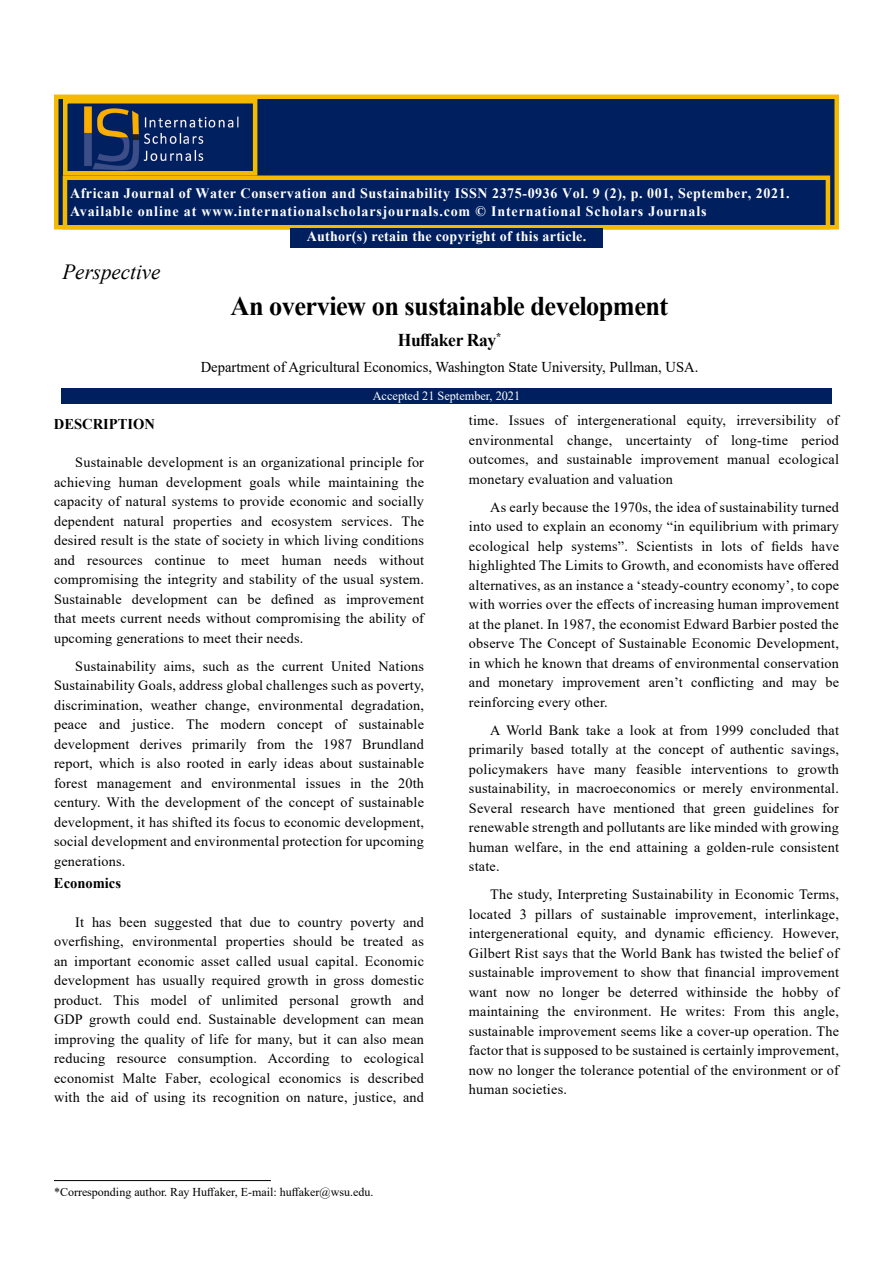
<style>
.page{position:relative;width:893px;height:1263px;background:#fff}
.page>*{position:absolute;margin:0;border:0;box-sizing:border-box;transform-origin:0 0}
.t1{font:700 27px "Times New Roman";letter-spacing:-.02em;color:#000}
.t2{font:italic 21.6px "Times New Roman";color:#000}
.t3{font:700 18px "Times New Roman";letter-spacing:-.02em;color:#000}
.t4{font:15px "Times New Roman";color:#000}
.t5{font:700 15px "Times New Roman";color:#000}
.t6{font:700 14.4px/17.2px "Times New Roman";letter-spacing:.06em;color:#fff}
.t7{font:700 14.4px "Times New Roman";letter-spacing:.02em;color:#fff}
.t8{font:14.25px/19.5px "Times New Roman";letter-spacing:.015em;color:#000;text-align:justify}
.t9{font:12.6px "Times New Roman";color:#fff}
.t10{font:12px "Times New Roman";color:#000}
</style>
<div class="page">
<div style="left:54px;top:94px;width:785px;height:136px;background:#001f5f;border:4px solid #f5ba00"></div>
<div style="left:63px;top:176px;width:767px;height:54px;background:#001f5f;border:4px solid #f5ba00"></div>
<img style="left:84px;top:106px;width:155px;height:65px">
<div style="left:63px;top:99px;width:194px;height:77px;border:4px solid #f5ba00"></div>
<div style="left:290px;top:228px;width:313px;height:20px;background:#001f5f"></div>
<div style="left:61px;top:388px;width:771px;height:16px;background:#001f5f"></div>
<hr style="left:54px;top:1180px;width:217px;height:1px;background:#000">
<p class="t6" style="left:70px;top:184px;width:721px">African Journal of Water Conservation and Sustainability ISSN 2375-0936 Vol. 9 (2), p. 001, September, 2021.<br>Available online at www.internationalscholarsjournals.com © International Scholars Journals</p>
<p class="t7" style="left:307px;top:225px;width:281px">Author(s) retain the copyright of this article.</p>
<h2 class="t2" style="left:62px;top:257px;width:100px">Perspective</h2>
<h1 class="t1" style="left:231px;top:286px;width:439px">An overview on sustainable development</h1>
<p class="t3" style="left:398px;top:327px;width:105px">Huffaker Ray<sup>*</sup></p>
<p class="t4" style="left:201px;top:357px;width:499px">Department of Agricultural Economics, Washington State University, Pullman, USA.</p>
<p class="t9" style="left:373px;top:387px;width:149px">Accepted 21 September, 2021</p>
<p class="t5" style="left:54px;top:413px;width:103px">DESCRIPTION</p>
<p class="t8" style="left:54px;top:452px;width:372px;text-indent:21px">Sustainable development is an organizational principle for achieving human development goals while maintaining the capacity of natural systems to provide economic and socially dependent natural properties and ecosystem services. The desired result is the state of society in which living conditions and resources continue to meet human needs without compromising the integrity and stability of the usual system.<br>Sustainable development can be defined as improvement that meets current needs without compromising the ability of upcoming generations to meet their needs.</p>
<p class="t8" style="left:54px;top:656px;width:372px;text-indent:21px">Sustainability aims, such as the current United Nations Sustainability Goals, address global challenges such as poverty, discrimination, weather change, environmental degradation, peace and justice. The modern concept of sustainable development derives primarily from the 1987 Brundland report, which is also rooted in early ideas about sustainable forest management and environmental issues in the 20th century. With the development of the concept of sustainable development, it has shifted its focus to economic development, social development and environmental protection for upcoming generations.</p>
<p class="t5" style="left:54px;top:872px;width:69px">Economics</p>
<p class="t8" style="left:54px;top:912px;width:372px;text-indent:21px">It has been suggested that due to country poverty and overfishing, environmental properties should be treated as an important economic asset called usual capital. Economic development has usually required growth in gross domestic product. This model of unlimited personal growth and GDP growth could end. Sustainable development can mean improving the quality of life for many, but it can also mean reducing resource consumption. According to ecological economist Malte Faber, ecological economics is described with the aid of using its recognition on nature, justice, and</p>
<p class="t8" style="left:469px;top:410px;width:372px">time. Issues of intergenerational equity, irreversibility of environmental change, uncertainty of long-time period outcomes, and sustainable improvement manual ecological monetary evaluation and valuation</p>
<p class="t8" style="left:469px;top:497px;width:372px;text-indent:21px">As early because the 1970s, the idea of sustainability turned into used to explain an economy “in equilibrium with primary ecological help systems”. Scientists in lots of fields have highlighted The Limits to Growth, and economists have offered alternatives, as an instance a ‘steady-country economy’, to cope with worries over the effects of increasing human improvement at the planet. In 1987, the economist Edward Barbier posted the observe The Concept of Sustainable Economic Development, in which he known that dreams of environmental conservation and monetary improvement aren’t conflicting and may be reinforcing every other.</p>
<p class="t8" style="left:469px;top:720px;width:372px;text-indent:21px">A World Bank take a look at from 1999 concluded that primarily based totally at the concept of authentic savings, policymakers have many feasible interventions to growth sustainability, in macroeconomics or merely environmental.<br>Several research have mentioned that green guidelines for renewable strength and pollutants are like minded with growing human welfare, in the end attaining a golden-rule consistent state.</p>
<p class="t8" style="left:469px;top:884px;width:372px;text-indent:21px">The study, Interpreting Sustainability in Economic Terms, located 3 pillars of sustainable improvement, interlinkage, intergenerational equity, and dynamic efficiency. However, Gilbert Rist says that the World Bank has twisted the belief of sustainable improvement to show that financial improvement want now no longer be deterred withinside the hobby of maintaining the environment. He writes: From this angle, sustainable improvement seems like a cover-up operation. The factor that is supposed to be sustained is certainly improvement, now no longer the tolerance potential of the environment or of human societies.</p>
<p class="t10" style="left:54px;top:1184px;width:321px">*Corresponding author. Ray Huffaker, E-mail: huffaker@wsu.edu.</p>
</div>
